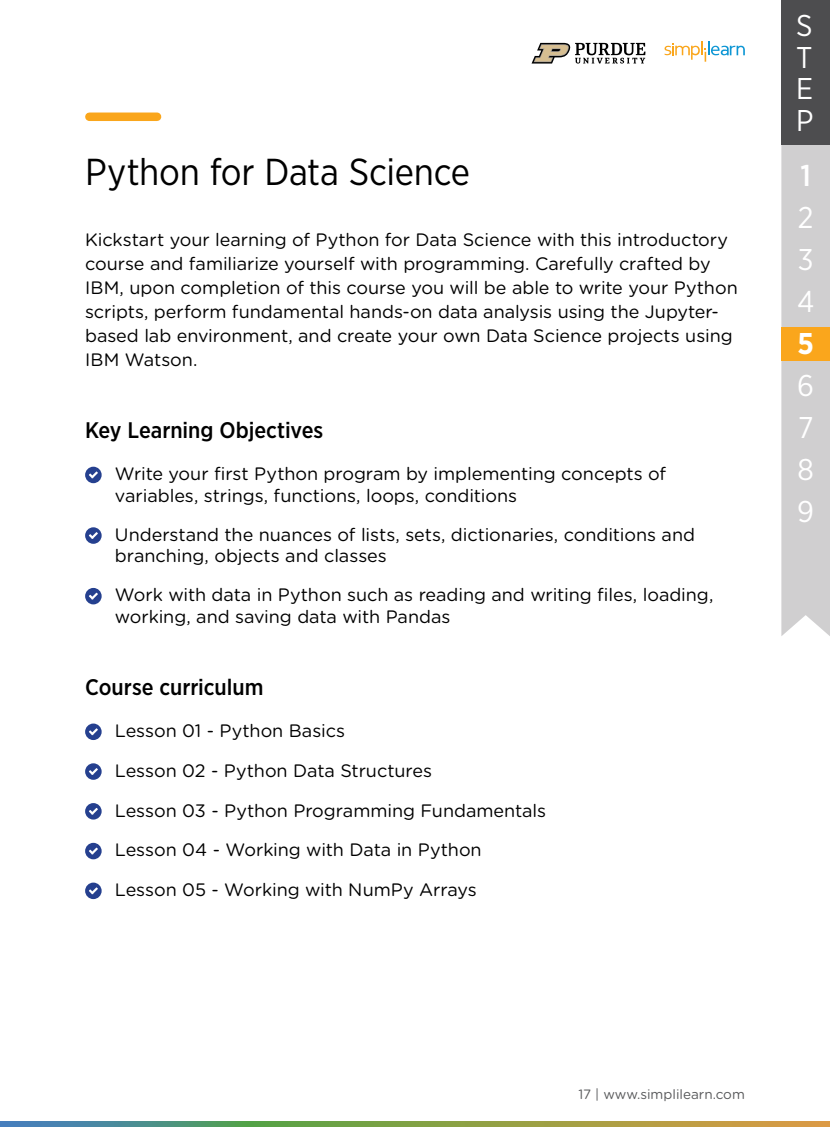
<style>
.page{position:relative;width:830px;height:1127px;background:#fff}
.page>*{position:absolute;margin:0;border:0;box-sizing:border-box;transform-origin:0 0}
.t1{font:37.5px "Gotham Narrow";letter-spacing:-.005em;color:#000}
.t2{font:30px/42px "Gotham Narrow";color:#fff;text-align:justify}
.t3{font:500 30px "Gotham Narrow";color:#fff}
.t4{font:700 30px "Gotham Narrow";color:#fff}
.t5{font:500 22.5px "Gotham Narrow";letter-spacing:-.005em;color:#000}
.t6{font:18px/24px "Gotham Rounded";letter-spacing:-.005em;color:#000}
.t7{font:13.5px "Gotham Rounded";color:#58595b}
</style>
<div class="page">
<svg style="left:0;top:1121px;width:829px;height:6px;background:#839a5a"></svg>
<div style="left:781px;top:144px;width:48px;height:492px;background:#d0cfd0"></div>
<div style="left:85px;top:467px;width:17px;height:16px;background:#25408f;border-radius:50%"></div>
<svg style="left:89px;top:471px;width:9px;height:7px"></svg>
<div style="left:85px;top:527px;width:17px;height:17px;background:#25408f;border-radius:50%"></div>
<svg style="left:89px;top:532px;width:9px;height:7px"></svg>
<div style="left:85px;top:588px;width:17px;height:16px;background:#25408f;border-radius:50%"></div>
<svg style="left:89px;top:593px;width:9px;height:6px"></svg>
<div style="left:85px;top:723px;width:17px;height:17px;background:#25408f;border-radius:50%"></div>
<svg style="left:89px;top:728px;width:9px;height:7px"></svg>
<div style="left:85px;top:763px;width:17px;height:17px;background:#25408f;border-radius:50%"></div>
<svg style="left:89px;top:768px;width:9px;height:7px"></svg>
<div style="left:85px;top:803px;width:17px;height:16px;background:#25408f;border-radius:50%"></div>
<svg style="left:89px;top:808px;width:9px;height:7px"></svg>
<div style="left:85px;top:843px;width:17px;height:16px;background:#25408f;border-radius:50%"></div>
<svg style="left:89px;top:848px;width:9px;height:6px"></svg>
<div style="left:85px;top:882px;width:17px;height:17px;background:#25408f;border-radius:50%"></div>
<svg style="left:89px;top:887px;width:9px;height:7px"></svg>
<div style="left:89px;top:113px;width:68px;height:8px;background:#faa61c"></div>
<div style="left:781px;top:327px;width:48px;height:33px;background:#faa61c"></div>
<div style="left:781px;top:0;width:48px;height:144px;background:#4d4d4f"></div>
<svg style="left:664px;top:41px;width:80px;height:21px"></svg>
<svg style="left:531px;top:43px;width:114px;height:21px"></svg>
<h1 class="t1" style="left:85px;top:148px;width:386px">Python for Data Science</h1>
<p class="t6" style="left:85px;top:227px;width:653px">Kickstart your learning of Python for Data Science with this introductory course and familiarize yourself with programming. Carefully crafted by IBM, upon completion of this course you will be able to write your Python scripts, perform fundamental hands-on data analysis using the Jupyter&shy;based lab environment, and create your own Data Science projects using IBM Watson.</p>
<p class="t5" style="left:85px;top:416px;width:239px">Key Learning Objectives</p>
<p class="t6" style="left:115px;top:462px;width:552px;line-height:21.6px">Write your first Python program by implementing concepts of variables, strings, functions, loops, conditions</p>
<p class="t6" style="left:115px;top:523px;width:581px;line-height:21.6px">Understand the nuances of lists, sets, dictionaries, conditions and branching, objects and classes</p>
<p class="t6" style="left:115px;top:583px;width:599px;line-height:21.6px">Work with data in Python such as reading and writing files, loading, working, and saving data with Pandas</p>
<p class="t5" style="left:85px;top:673px;width:180px">Course curriculum</p>
<p class="t6" style="left:115px;top:718px;width:232px">Lesson 01 - Python Basics</p>
<p class="t6" style="left:115px;top:757px;width:318px">Lesson 02 - Python Data Structures</p>
<p class="t6" style="left:115px;top:797px;width:432px">Lesson 03 - Python Programming Fundamentals</p>
<p class="t6" style="left:115px;top:837px;width:368px">Lesson 04 - Working with Data in Python</p>
<p class="t6" style="left:115px;top:877px;width:363px">Lesson 05 - Working with NumPy Arrays</p>
<h2 class="t2" style="left:795px;top:9px;width:19px;line-height:31.5px">S T E P</h2>
<h2 class="t3" style="left:800px;top:156px;width:12px">1</h2>
<h2 class="t2" style="left:796px;top:196px;width:19px">2<br>3<br>4</h2>
<h2 class="t4" style="left:797px;top:324px;width:18px">5</h2>
<h2 class="t2" style="left:796px;top:364px;width:18px">6<br>7<br>8<br>9</h2>
<p class="t7" style="left:578px;top:1085px;width:168px">17 | www.simplilearn.com</p>
</div>
